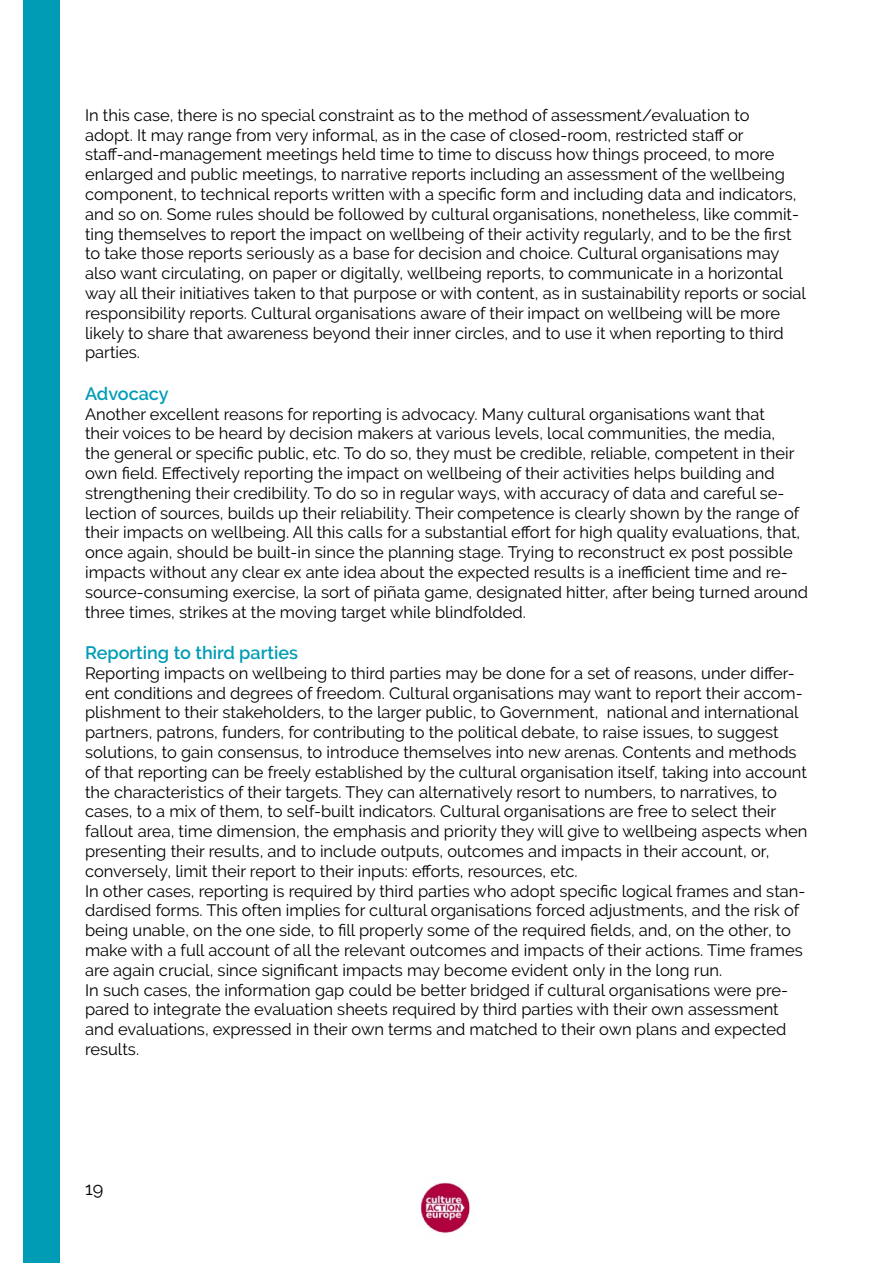
<style>
.page{position:relative;width:893px;height:1263px;background:#fff}
.page>*{position:absolute;margin:0;border:0;box-sizing:border-box;transform-origin:0 0}
.t1{font:600 18px "Raleway";color:#009cb6}
.t2{font:18px "Raleway";color:#000}
.t3{font:16.5px/19.8px "Raleway";color:#000}
</style>
<div class="page">
<img style="left:420px;top:1183px;width:50px;height:51px">
<div style="left:23px;top:0;width:37px;height:1263px;background:#009cb6"></div>
<p class="t3" style="left:85px;top:105px;width:723px">In this case, there is no special constraint as to the method of assessment/evaluation to<br>adopt. It may range from very informal, as in the case of closed-room, restricted staff or staff-and-management meetings held time to time to discuss how things proceed, to more enlarged and public meetings, to narrative reports including an assessment of the wellbeing component, to technical reports written with a specific form and including data and indicators, and so on. Some rules should be followed by cultural organisations, nonetheless, like commit&shy;ting themselves to report the impact on wellbeing of their activity regularly, and to be the first to take those reports seriously as a base for decision and choice. Cultural organisations may also want circulating, on paper or digitally, wellbeing reports, to communicate in a horizontal way all their initiatives taken to that purpose or with content, as in sustainability reports or social responsibility reports. Cultural organisations aware of their impact on wellbeing will be more likely to share that awareness beyond their inner circles, and to use it when reporting to third parties.</p>
<p class="t1" style="left:85px;top:383px;width:85px">Advocacy</p>
<p class="t3" style="left:85px;top:404px;width:724px">Another excellent reasons for reporting is advocacy. Many cultural organisations want that<br>their voices to be heard by decision makers at various levels, local communities, the media,<br>the general or specific public, etc. To do so, they must be credible, reliable, competent in their own field. Effectively reporting the impact on wellbeing of their activities helps building and strengthening their credibility. To do so in regular ways, with accuracy of data and careful se&shy;lection of sources, builds up their reliability. Their competence is clearly shown by the range of their impacts on wellbeing. All this calls for a substantial effort for high quality evaluations, that, once again, should be built-in since the planning stage. Trying to reconstruct ex post possible impacts without any clear ex ante idea about the expected results is a inefficient time and re&shy;source-consuming exercise, la sort of piñata game, designated hitter, after being turned around three times, strikes at the moving target while blindfolded.</p>
<p class="t1" style="left:85px;top:642px;width:215px">Reporting to third parties</p>
<p class="t3" style="left:85px;top:663px;width:724px">Reporting impacts on wellbeing to third parties may be done for a set of reasons, under differ&shy;ent conditions and degrees of freedom. Cultural organisations may want to report their accom&shy;plishment to their stakeholders, to the larger public, to Government, national and international partners, patrons, funders, for contributing to the political debate, to raise issues, to suggest solutions, to gain consensus, to introduce themselves into new arenas. Contents and methods of that reporting can be freely established by the cultural organisation itself, taking into account the characteristics of their targets. They can alternatively resort to numbers, to narratives, to cases, to a mix of them, to self-built indicators. Cultural organisations are free to select their fallout area, time dimension, the emphasis and priority they will give to wellbeing aspects when presenting their results, and to include outputs, outcomes and impacts in their account, or, conversely, limit their report to their inputs: efforts, resources, etc.<br>In other cases, reporting is required by third parties who adopt specific logical frames and stan&shy;dardised forms. This often implies for cultural organisations forced adjustments, and the risk of being unable, on the one side, to fill properly some of the required fields, and, on the other, to make with a full account of all the relevant outcomes and impacts of their actions. Time frames are again crucial, since significant impacts may become evident only in the long run.<br>In such cases, the information gap could be better bridged if cultural organisations were pre&shy;pared to integrate the evaluation sheets required by third parties with their own assessment and evaluations, expressed in their own terms and matched to their own plans and expected results.</p>
<p class="t2" style="left:85px;top:1178px;width:20px">19</p>
</div>
